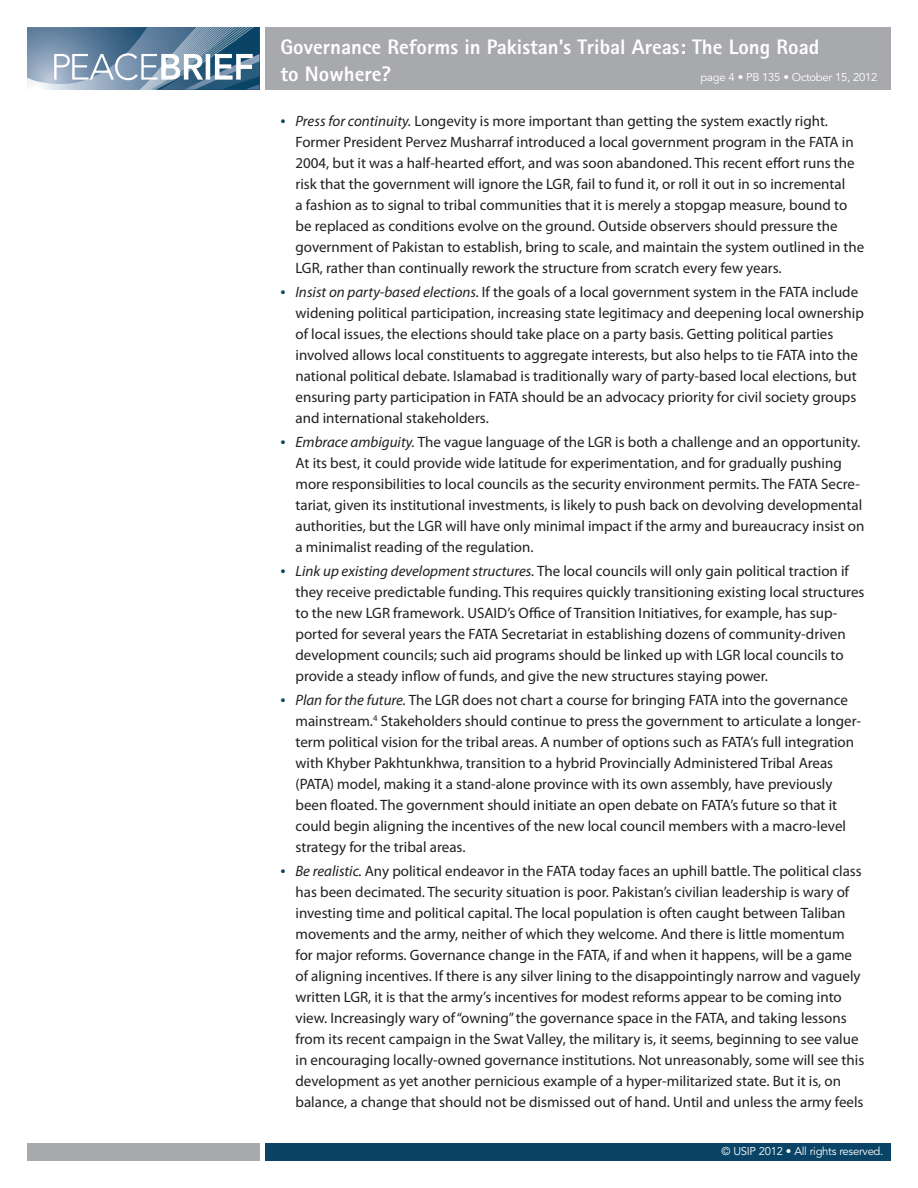
<style>
.page{position:relative;width:918px;height:1188px;background:#fff}
.page>*{position:absolute;margin:0;border:0;box-sizing:border-box;transform-origin:0 0}
.t1{font:800 21px/27px "Rotis Sans Serif";color:#fff}
.t2{font:15px/21px "Myriad Pro";color:#231f20}
.t3{font:11.25px "Avenir LT Std";letter-spacing:-.025em;color:#fff}
.s1{font-style:italic;font-size:18px;color:#094466}
.s2{font-style:italic}
</style>
<div class="page">
<div style="left:265px;top:1143px;width:626px;height:18px;background:#094466"></div>
<div style="left:27px;top:1143px;width:233px;height:18px;background:#a8a9ad"></div>
<div style="left:265px;top:27px;width:626px;height:63px;background:#a8a9ad"></div>
<svg style="left:27px;top:27px;width:233px;height:63px"></svg>
<h1 class="t1" style="left:280px;top:33px;width:540px">Governance Reforms in Pakistan’s Tribal Areas: The Long Road to Nowhere?</h1>
<p class="t3" style="left:701px;top:71px;width:178px">page 4 • PB 135 • October 15, 2012</p>
<p class="t2" style="left:296px;top:110px;width:570px;text-indent:-15px"><span class="s1">•</span> <span class="s2">Press for continuity.</span> Longevity is more important than getting the system exactly right.<br>Former President Pervez Musharraf introduced a local government program in the FATA in 2004, but it was a half-hearted effort, and was soon abandoned. This recent effort runs the risk that the government will ignore the LGR, fail to fund it, or roll it out in so incremental<br>a fashion as to signal to tribal communities that it is merely a stopgap measure, bound to be replaced as conditions evolve on the ground. Outside observers should pressure the government of Pakistan to establish, bring to scale, and maintain the system outlined in the LGR, rather than continually rework the structure from scratch every few years.</p>
<p class="t2" style="left:296px;top:281px;width:570px;text-indent:-15px"><span class="s1">•</span> <span class="s2">Insist on party-based elections.</span> If the goals of a local government system in the FATA include widening political participation, increasing state legitimacy and deepening local ownership of local issues, the elections should take place on a party basis. Getting political parties involved allows local constituents to aggregate interests, but also helps to tie FATA into the national political debate. Islamabad is traditionally wary of party-based local elections, but ensuring party participation in FATA should be an advocacy priority for civil society groups and international stakeholders.</p>
<p class="t2" style="left:296px;top:431px;width:570px;text-indent:-15px"><span class="s1">•</span> <span class="s2">Embrace ambiguity.</span> The vague language of the LGR is both a challenge and an opportunity.<br>At its best, it could provide wide latitude for experimentation, and for gradually pushing more responsibilities to local councils as the security environment permits. The FATA Secre&shy;tariat, given its institutional investments, is likely to push back on devolving developmental authorities, but the LGR will have only minimal impact if the army and bureaucracy insist on a minimalist reading of the regulation.</p>
<p class="t2" style="left:296px;top:560px;width:571px;text-indent:-15px"><span class="s1">•</span> <span class="s2">Link up existing development structures.</span> The local councils will only gain political traction if they receive predictable funding. This requires quickly transitioning existing local structures to the new LGR framework. USAID’s Office of Transition Initiatives, for example, has sup&shy;ported for several years the FATA Secretariat in establishing dozens of community-driven development councils; such aid programs should be linked up with LGR local councils to provide a steady inflow of funds, and give the new structures staying power.</p>
<p class="t2" style="left:296px;top:689px;width:567px;text-indent:-15px"><span class="s1">•</span> <span class="s2">Plan for the future.</span> The LGR does not chart a course for bringing FATA into the governance mainstream.<sup>4</sup> Stakeholders should continue to press the government to articulate a longer&shy;term political vision for the tribal areas. A number of options such as FATA’s full integration with Khyber Pakhtunkhwa, transition to a hybrid Provincially Administered Tribal Areas (PATA) model, making it a stand-alone province with its own assembly, have previously been floated. The government should initiate an open debate on FATA’s future so that it could begin aligning the incentives of the new local council members with a macro-level strategy for the tribal areas.</p>
<p class="t2" style="left:296px;top:860px;width:570px;text-indent:-15px"><span class="s1">•</span> <span class="s2">Be realistic.</span> Any political endeavor in the FATA today faces an uphill battle. The political class has been decimated. The security situation is poor. Pakistan’s civilian leadership is wary of investing time and political capital. The local population is often caught between Taliban movements and the army, neither of which they welcome. And there is little momentum for major reforms. Governance change in the FATA, if and when it happens, will be a game of aligning incentives. If there is any silver lining to the disappointingly narrow and vaguely written LGR, it is that the army’s incentives for modest reforms appear to be coming into view. Increasingly wary of“owning”the governance space in the FATA, and taking lessons from its recent campaign in the Swat Valley, the military is, it seems, beginning to see value in encouraging locally-owned governance institutions. Not unreasonably, some will see this development as yet another pernicious example of a hyper-militarized state. But it is, on balance, a change that should not be dismissed out of hand. Until and unless the army feels</p>
<p class="t3" style="left:722px;top:1145px;width:163px">© USIP 2012 • All rights reserved.</p>
</div>
